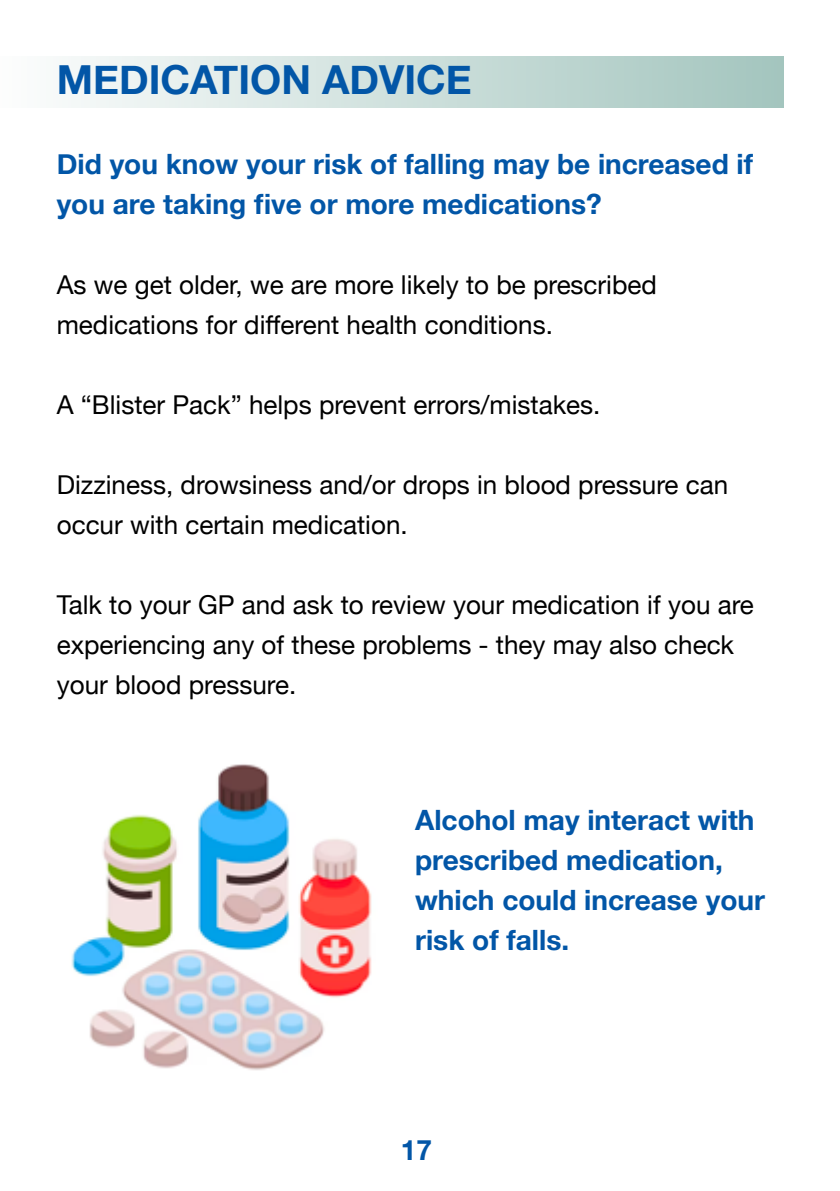
<style>
.page{position:relative;width:840px;height:1191px;background:#fff}
.page>*{position:absolute;margin:0;border:0;box-sizing:border-box;transform-origin:0 0}
.t1{font:700 40px "Helvetica Neue";color:#0256a7}
.t2{font:700 28px/40px "Helvetica Neue";color:#0256a7}
.t3{font:26px/40px "Helvetica Neue";color:#000}
</style>
<div class="page">
<div style="left:0;top:56px;width:782px;height:52px;background:linear-gradient(to right,#fdfdfd,#a4c5be)"></div>
<img style="left:71px;top:764px;width:301px;height:306px">
<h1 class="t1" style="left:57px;top:48px;width:416px">MEDICATION ADVICE</h1>
<p class="t2" style="left:57px;top:144px;width:697px">Did you know your risk of falling may be increased if you are taking five or more medications?</p>
<p class="t3" style="left:57px;top:266px;width:601px">As we get older, we are more likely to be prescribed medications for different health conditions.</p>
<p class="t3" style="left:57px;top:386px;width:545px">A “Blister Pack” helps prevent errors/mistakes.</p>
<p class="t3" style="left:57px;top:466px;width:672px">Dizziness, drowsiness and/or drops in blood pressure can occur with certain medication.</p>
<p class="t3" style="left:57px;top:586px;width:698px">Talk to your GP and ask to review your medication if you are experiencing any of these problems - they may also check your blood pressure.</p>
<p class="t2" style="left:415px;top:800px;width:351px">Alcohol may interact with prescribed medication, which could increase your risk of falls.</p>
<p class="t2" style="left:400px;top:1130px;width:33px">17</p>
</div>
